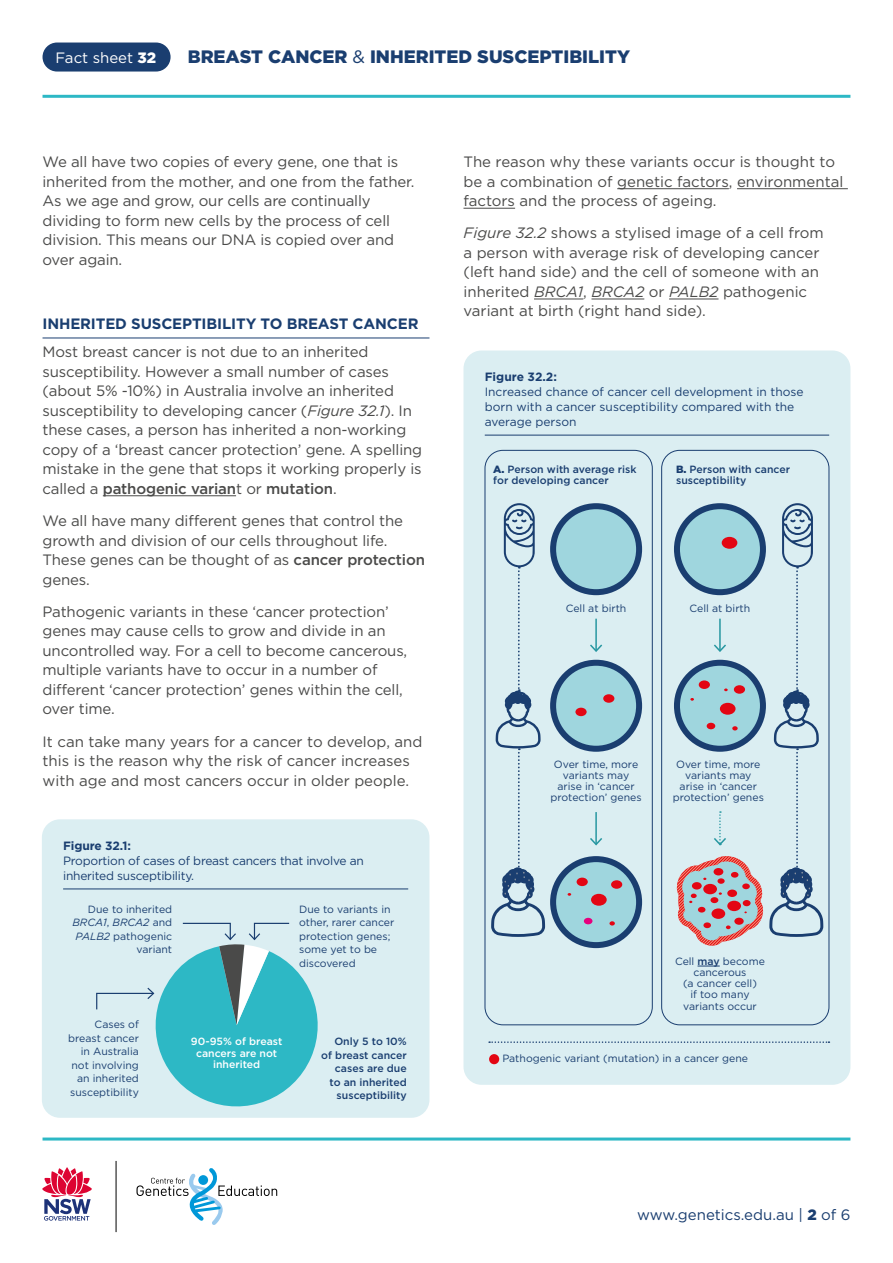
<style>
.page{position:relative;width:893px;height:1263px;background:#fff}
.page>*{position:absolute;margin:0;border:0;box-sizing:border-box;transform-origin:0 0}
.t1{font:900 18px "Gotham";color:#1a3e70}
.t2{font:15px/19.5px "Gotham";letter-spacing:-.01em;color:#4a4a49}
.t3{font:700 15px "Gotham";letter-spacing:-.01em;color:#1a3e70}
.t4{font:15px "Gotham";color:#1a3e70}
.t5{font:15px "Gotham";color:#fff}
.t6{font:12px/15px "Gotham";color:#1a3e70}
.t7{font:12px/15px "Gotham";letter-spacing:-.02em;color:#1a3e70}
.t8{font:10.5px/13.5px "Gotham";color:#1a3e70;text-align:center}
.t9{font:500 10.5px/13.5px "Gotham";color:#1a3e70}
.t10{font:500 10.5px/11.2px "Gotham";color:#fff;text-align:center}
.s1{font-weight:900}
.s2{font-weight:400}
.s3{font-style:italic}
.s4{font-weight:500}
.s5{font-weight:700}
</style>
<div class="page">
<svg style="left:137px;top:1168px;width:140px;height:57px"></svg>
<hr style="left:116px;top:1161px;width:1px;height:71px;background:#000">
<hr style="left:43px;top:1137px;width:807px;height:3px;background:#2db8c5">
<svg style="left:42px;top:1167px;width:50px;height:53px"></svg>
<hr style="left:43px;top:95px;width:807px;height:3px;background:#2db8c5">
<hr style="left:43px;top:338px;width:386px;height:1px;background:#1a3e70">
<hr style="left:103px;top:495px;width:133px;height:1px;background:#4a4a49">
<hr style="left:617px;top:188px;width:112px;height:1px;background:#4a4a49">
<hr style="left:737px;top:188px;width:111px;height:1px;background:#4a4a49">
<hr style="left:463px;top:208px;width:52px;height:1px;background:#4a4a49">
<hr style="left:534px;top:299px;width:49px;height:1px;background:#4a4a49">
<hr style="left:591px;top:299px;width:53px;height:1px;background:#4a4a49">
<hr style="left:669px;top:299px;width:49px;height:1px;background:#4a4a49">
<div style="left:43px;top:43px;width:128px;height:29px;background:#1a3e70;border-radius:15px"></div>
<div style="left:42px;top:819px;width:387px;height:299px;background:#dbeef2;border-radius:18px"></div>
<hr style="left:63px;top:889px;width:345px;height:1px;background:#1a3e70">
<svg style="left:96px;top:922px;width:222px;height:185px"></svg>
<div style="left:463px;top:350px;width:387px;height:735px;background:#dbeef2;border-radius:18px"></div>
<hr style="left:485px;top:435px;width:344px;height:1px;background:#1a3e70">
<div style="left:485px;top:450px;width:167px;height:575px;border:1px solid #1a3e70;border-radius:18px"></div>
<div style="left:661px;top:450px;width:168px;height:575px;border:1px solid #1a3e70;border-radius:18px"></div>
<div style="left:553px;top:506px;width:86px;height:86px;background:#9fd6de;border-radius:50%"></div>
<div style="left:550px;top:503px;width:92px;height:92px;border:6px solid #1a3e70;border-radius:50%"></div>
<div style="left:553px;top:663px;width:86px;height:86px;background:#9fd6de;border-radius:50%"></div>
<div style="left:575px;top:708px;width:12px;height:8px;background:#e30613;border-radius:50%"></div>
<div style="left:603px;top:694px;width:11px;height:9px;background:#e30613;border-radius:50%"></div>
<div style="left:550px;top:660px;width:92px;height:92px;border:6px solid #1a3e70;border-radius:50%"></div>
<div style="left:553px;top:859px;width:86px;height:86px;background:#9fd6de;border-radius:50%"></div>
<div style="left:577px;top:878px;width:11px;height:8px;background:#e30613;border-radius:50%"></div>
<div style="left:611px;top:880px;width:11px;height:9px;background:#e30613;border-radius:50%"></div>
<div style="left:591px;top:894px;width:16px;height:12px;background:#e30613;border-radius:50%"></div>
<div style="left:584px;top:918px;width:8px;height:6px;background:#e6007d;border-radius:50%"></div>
<svg style="left:609px;top:921px;width:6px;height:4px"></svg>
<div style="left:550px;top:856px;width:92px;height:92px;border:6px solid #1a3e70;border-radius:50%"></div>
<hr style="left:595px;top:619px;width:2px;height:32px;background:#2797a1">
<svg style="left:590px;top:643px;width:13px;height:9px"></svg>
<hr style="left:595px;top:812px;width:2px;height:32px;background:#2797a1">
<svg style="left:590px;top:836px;width:12px;height:10px"></svg>
<svg style="left:491px;top:503px;width:54px;height:434px"></svg>
<div style="left:489px;top:1054px;width:10px;height:10px;background:#e30613;border-radius:50%"></div>
<svg style="left:697px;top:966px;width:23px;height:1px"></svg>
<svg style="left:489px;top:1041px;width:340px;height:2px"></svg>
<svg style="left:676px;top:503px;width:147px;height:443px"></svg>
<div style="left:731px;top:872px;width:7px;height:6px;background:#e30613;border-radius:50%"></div>
<p class="t5" style="left:56px;top:49px;width:102px">Fact sheet <span class="s1">32</span></p>
<p class="t1" style="left:188px;top:44px;width:444px">BREAST CANCER <span class="s2">&amp;</span> INHERITED SUSCEPTIBILITY</p>
<p class="t2" style="left:43px;top:152px;width:373px">We all have two copies of every gene, one that is inherited from the mother, and one from the father.<br>As we age and grow, our cells are continually dividing to form new cells by the process of cell division. This means our DNA is copied over and over again.</p>
<p class="t3" style="left:43px;top:314px;width:378px">INHERITED SUSCEPTIBILITY TO BREAST CANCER</p>
<p class="t2" style="left:43px;top:342px;width:381px">Most breast cancer is not due to an inherited susceptibility. However a small number of cases (about 5% -10%) in Australia involve an inherited susceptibility to developing cancer (<span class="s3">Figure 32.1</span>). In these cases, a person has inherited a non-working copy of a ‘breast cancer protection’ gene. A spelling mistake in the gene that stops it working properly is called a <span class="s4">pathogenic varian</span>t or <span class="s4">mutation</span>.</p>
<p class="t2" style="left:43px;top:511px;width:384px">We all have many different genes that control the growth and division of our cells throughout life.<br>These genes can be thought of as <span class="s4">cancer protection </span>genes.</p>
<p class="t2" style="left:43px;top:602px;width:366px">Pathogenic variants in these ‘cancer protection’ genes may cause cells to grow and divide in an uncontrolled way. For a cell to become cancerous, multiple variants have to occur in a number of different ‘cancer protection’ genes within the cell, over time.</p>
<p class="t2" style="left:43px;top:731px;width:381px">It can take many years for a cancer to develop, and this is the reason why the risk of cancer increases with age and most cancers occur in older people.</p>
<p class="t7" style="left:63px;top:838px;width:302px"><span class="s5">Figure 32.1:<br></span>Proportion of cases of breast cancers that involve an inherited susceptibility.</p>
<p class="t8" style="left:72px;top:902px;width:101px;text-align:right">Due to inherited<br><span class="s3">BRCA1</span>, <span class="s3">BRCA2</span> and<br><span class="s3">PALB2</span> pathogenic variant</p>
<p class="t8" style="left:299px;top:902px;width:97px;text-align:left">Due to variants in other, rarer cancer protection genes; some yet to be discovered</p>
<p class="t8" style="left:68px;top:1018px;width:72px;text-align:right">Cases of breast cancer in Australia not involving an inherited susceptibility</p>
<p class="t10" style="left:191px;top:1036px;width:93px">90-95% of breast cancers are not inherited</p>
<p class="t9" style="left:321px;top:1034px;width:87px;text-align:right">Only 5 to 10% of breast cancer cases are due to an inherited susceptibility</p>
<p class="t2" style="left:463px;top:152px;width:381px">The reason why these variants occur is thought to be a combination of genetic factors, environmental factors and the process of ageing.</p>
<p class="t2" style="left:463px;top:223px;width:362px"><span class="s3">Figure 32.2</span> shows a stylised image of a cell from a person with average risk of developing cancer (left hand side) and the cell of someone with an inherited <span class="s3">BRCA1</span>, <span class="s3">BRCA2</span> or <span class="s3">PALB2</span> pathogenic variant at birth (right hand side).</p>
<p class="t6" style="left:485px;top:370px;width:320px"><span class="s5">Figure 32.2:<br></span>Increased chance of cancer cell development in those born with a cancer susceptibility compared with the average person</p>
<p class="t9" style="left:493px;top:463px;width:145px;line-height:11.2px"><span class="s1">A.</span> Person with average risk for developing cancer</p>
<p class="t9" style="left:676px;top:463px;width:116px;line-height:11.2px"><span class="s1">B.</span> Person with cancer susceptibility</p>
<p class="t8" style="left:566px;top:601px;width:62px">Cell at birth</p>
<p class="t8" style="left:690px;top:601px;width:62px">Cell at birth</p>
<p class="t8" style="left:550px;top:758px;width:93px;line-height:11.2px">Over time, more variants may arise in ‘cancer protection’ genes</p>
<p class="t8" style="left:673px;top:758px;width:93px;line-height:11.2px">Over time, more variants may arise in ‘cancer protection’ genes</p>
<p class="t8" style="left:675px;top:955px;width:91px;line-height:11.2px">Cell <span class="s4">may</span> become cancerous<br>(a cancer cell)<br>if too many variants occur</p>
<p class="t8" style="left:502px;top:1052px;width:247px">Pathogenic variant (mutation) in a cancer gene</p>
<p class="t4" style="left:637px;top:1207px;width:215px">www.genetics.edu.au | <span class="s1">2</span> of 6</p>
</div>
